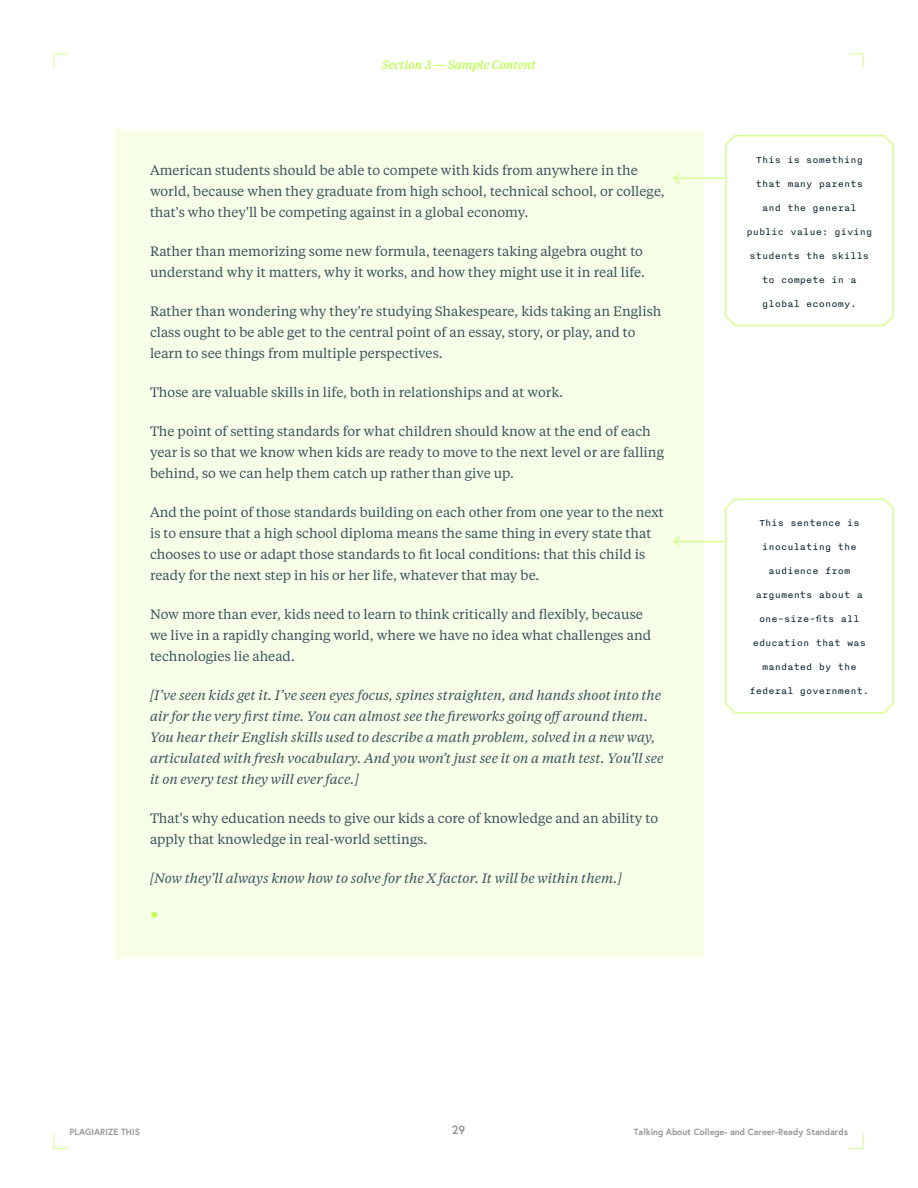
<style>
.page{position:relative;width:918px;height:1188px;background:#fff}
.page>*{position:absolute;margin:0;border:0;box-sizing:border-box;transform-origin:0 0}
.t1{font:24px "Tiempos Text";color:#bdff4c}
.t2{font:13.5px/21px "Tiempos Text";color:#3d535c}
.t3{font:italic 13.5px/21px "Tiempos Text";color:#3d535c}
.t4{font:italic 12px "Tiempos Text";color:#acff1f}
.t5{font:700 12px "Europa";color:#939598}
.t6{font:10.5px "Nitti";color:#0d2833}
.t7{font:700 9px "Europa";color:#939598}
</style>
<div class="page">
<svg style="left:53px;top:53px;width:16px;height:16px"></svg>
<svg style="left:849px;top:53px;width:15px;height:16px"></svg>
<svg style="left:53px;top:1134px;width:16px;height:15px"></svg>
<svg style="left:849px;top:1134px;width:15px;height:15px"></svg>
<div style="left:114px;top:129px;width:590px;height:829px;background:#f7ffe9"></div>
<svg style="left:725px;top:135px;width:169px;height:192px"></svg>
<svg style="left:724px;top:498px;width:170px;height:216px"></svg>
<hr style="left:674px;top:177px;width:51px;height:2px;background:#d5ff8f">
<svg style="left:673px;top:172px;width:9px;height:12px"></svg>
<hr style="left:674px;top:541px;width:51px;height:1px;background:#d5ff8f">
<svg style="left:673px;top:535px;width:9px;height:13px"></svg>
<p class="t4" style="left:382px;top:57px;width:156px">Section 3 — Sample Content</p>
<p class="t2" style="left:150px;top:159px;width:516px">American students should be able to compete with kids from anywhere in the world, because when they graduate from high school, technical school, or college, that's who they'll be competing against in a global economy.</p>
<p class="t2" style="left:150px;top:240px;width:496px">Rather than memorizing some new formula, teenagers taking algebra ought to understand why it matters, why it works, and how they might use it in real life.</p>
<p class="t2" style="left:150px;top:300px;width:513px">Rather than wondering why they're studying Shakespeare, kids taking an English class ought to be able get to the central point of an essay, story, or play, and to learn to see things from multiple perspectives.</p>
<p class="t2" style="left:150px;top:381px;width:415px">Those are valuable skills in life, both in relationships and at work.</p>
<p class="t2" style="left:150px;top:420px;width:516px">The point of setting standards for what children should know at the end of each year is so that we know when kids are ready to move to the next level or are falling behind, so we can help them catch up rather than give up.</p>
<p class="t2" style="left:150px;top:501px;width:515px">And the point of those standards building on each other from one year to the next is to ensure that a high school diploma means the same thing in every state that chooses to use or adapt those standards to fit local conditions: that this child is ready for the next step in his or her life, whatever that may be.</p>
<p class="t2" style="left:150px;top:603px;width:503px">Now more than ever, kids need to learn to think critically and flexibly, because we live in a rapidly changing world, where we have no idea what challenges and technologies lie ahead.</p>
<p class="t3" style="left:150px;top:684px;width:515px">[I’ve seen kids get it. I’ve seen eyes focus, spines straighten, and hands shoot into the air for the very first time. You can almost see the fireworks going off around them.<br>You hear their English skills used to describe a math problem, solved in a new way, articulated with fresh vocabulary. And you won’t just see it on a math test. You’ll see it on every test they will ever face.]</p>
<p class="t2" style="left:150px;top:808px;width:510px">That's why education needs to give our kids a core of knowledge and an ability to apply that knowledge in real-world settings.</p>
<p class="t3" style="left:150px;top:868px;width:473px">[Now they’ll always know how to solve for the X factor. It will be within them.]</p>
<h1 class="t1" style="left:150px;top:898px;width:10px">•</h1>
<p class="t6" style="left:756px;top:153px;width:109px">This is something</p>
<p class="t6" style="left:756px;top:177px;width:109px">that many parents</p>
<p class="t6" style="left:762px;top:201px;width:96px">and the general</p>
<p class="t6" style="left:746px;top:225px;width:127px">public value: giving</p>
<p class="t6" style="left:750px;top:249px;width:121px">students the skills</p>
<p class="t6" style="left:762px;top:273px;width:96px">to compete in a</p>
<p class="t6" style="left:762px;top:297px;width:96px">global economy.</p>
<p class="t6" style="left:759px;top:517px;width:102px">This sentence is</p>
<p class="t6" style="left:762px;top:541px;width:96px">inoculating the</p>
<p class="t6" style="left:768px;top:565px;width:83px">audience from</p>
<p class="t6" style="left:756px;top:589px;width:109px">arguments about a</p>
<p class="t6" style="left:759px;top:613px;width:102px">one-size-fits all</p>
<p class="t6" style="left:753px;top:637px;width:115px">education that was</p>
<p class="t6" style="left:762px;top:661px;width:96px">mandated by the</p>
<p class="t6" style="left:750px;top:685px;width:121px">federal government.</p>
<p class="t7" style="left:69px;top:1126px;width:72px">PLAGIARIZE THIS</p>
<p class="t5" style="left:452px;top:1122px;width:15px">29</p>
<p class="t7" style="left:634px;top:1126px;width:216px">Talking About College- and Career-Ready Standards</p>
</div>
